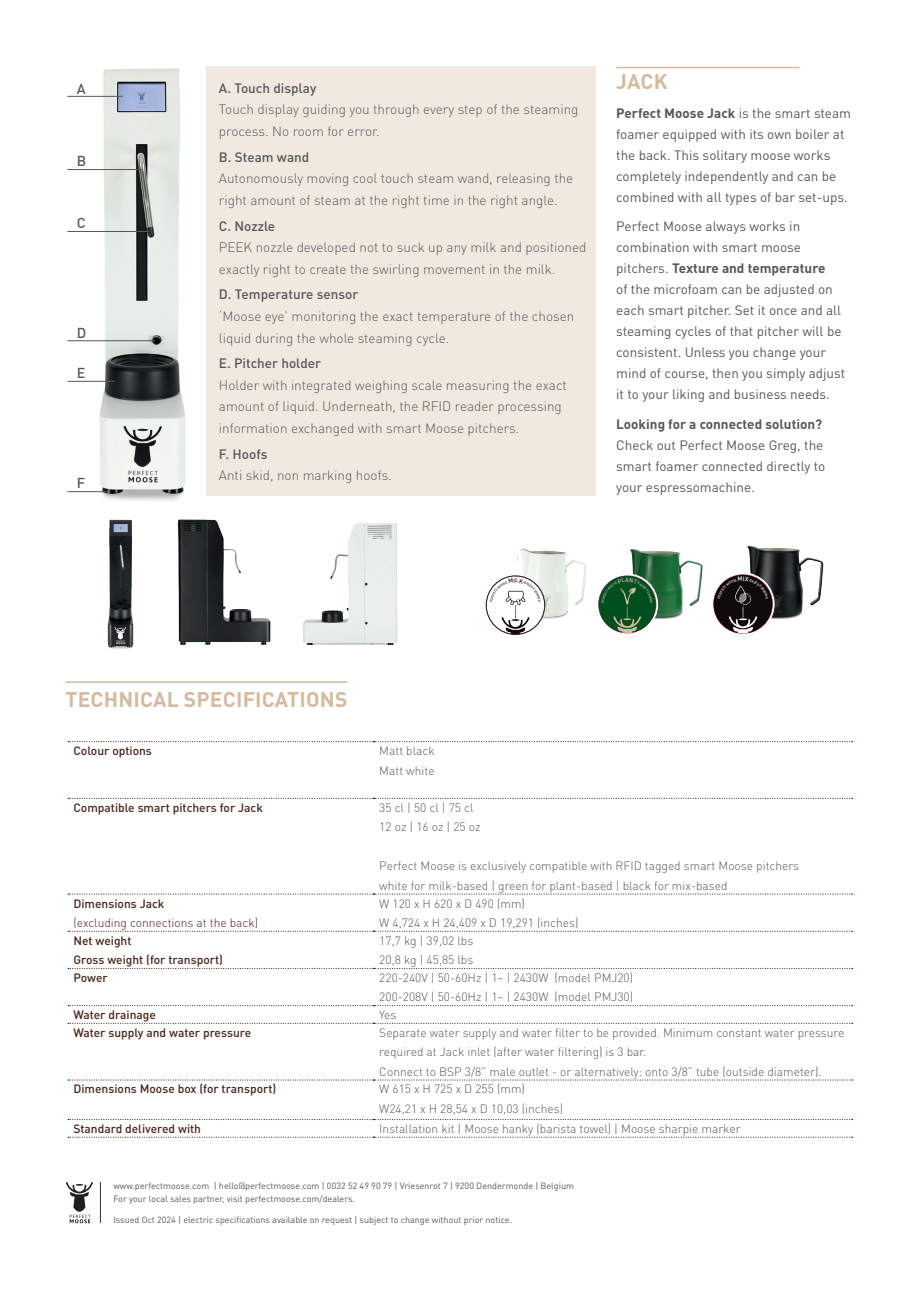
<style>
.page{position:relative;width:919px;height:1289px;background:#fff}
.page>*{position:absolute;margin:0;border:0;box-sizing:border-box;transform-origin:0 0}
.t1{font:700 21px "DINOT";letter-spacing:.01em;color:#d6baa0}
.t2{font:500 14.25px "DINOT";color:#57585a}
.t3{font:300 13.5px/21.6px "DINOT";color:#57585a}
.t4{font:13.5px/21px "DINOT";color:#57585a}
.t5{font:500 13.5px "DINOT";color:#57585a}
.t6{font:700 13.5px "DINOT";color:#57585a}
.t7{font:300 12px/19.5px "DINOT";color:#57585a}
.t8{font:500 12px/19.5px "DINOT";color:#492519}
.t9{font:300 12px "DINOT";color:#492519}
.t10{font:9px/13.5px "DINOT";color:#57585a}
.t11{font:500 6px "DINOT";color:#d6bba1}
.s1{font-weight:700}
</style>
<div class="page">
<svg style="left:68px;top:741px;width:784px;height:1px"></svg>
<svg style="left:68px;top:797px;width:784px;height:2px"></svg>
<svg style="left:68px;top:893px;width:784px;height:1px"></svg>
<svg style="left:68px;top:930px;width:784px;height:1px"></svg>
<svg style="left:68px;top:967px;width:784px;height:2px"></svg>
<svg style="left:68px;top:1005px;width:784px;height:1px"></svg>
<svg style="left:68px;top:1022px;width:784px;height:1px"></svg>
<svg style="left:68px;top:1079px;width:784px;height:1px"></svg>
<svg style="left:68px;top:1119px;width:784px;height:1px"></svg>
<svg style="left:68px;top:1136px;width:784px;height:1px"></svg>
<svg style="left:66px;top:1182px;width:27px;height:41px"></svg>
<hr style="left:100px;top:1181px;width:1px;height:41px;background:#492519">
<img style="left:517px;top:548px;width:70px;height:73px">
<svg style="left:486px;top:576px;width:58px;height:58px"></svg>
<div style="left:486px;top:575px;width:59px;height:59px;border:1px solid #231f20;border-radius:50%"></div>
<img style="left:747px;top:545px;width:77px;height:75px">
<svg style="left:713px;top:574px;width:59px;height:60px"></svg>
<div style="left:711px;top:572px;width:63px;height:63px;border:2px solid #fff;border-radius:50%"></div>
<img style="left:630px;top:548px;width:73px;height:71px">
<svg style="left:598px;top:575px;width:58px;height:58px"></svg>
<div style="left:596px;top:573px;width:62px;height:62px;border:2px solid #fff;border-radius:50%"></div>
<img style="left:67px;top:69px;width:119px;height:432px">
<div style="left:206px;top:67px;width:389px;height:429px;background:#f1e9e0"></div>
<hr style="left:616px;top:67px;width:183px;height:1px;background:#d6baa0">
<hr style="left:65px;top:681px;width:282px;height:1px;background:#d6baa0">
<hr style="left:67px;top:96px;width:56px;height:1px;background:#57585a">
<hr style="left:67px;top:340px;width:88px;height:1px;background:#57585a">
<hr style="left:67px;top:169px;width:73px;height:1px;background:#57585a">
<hr style="left:67px;top:381px;width:48px;height:1px;background:#57585a">
<hr style="left:67px;top:231px;width:82px;height:1px;background:#57585a">
<hr style="left:67px;top:491px;width:41px;height:1px;background:#57585a">
<img style="left:107px;top:519px;width:27px;height:130px">
<img style="left:177px;top:519px;width:94px;height:126px">
<img style="left:303px;top:523px;width:95px;height:121px">
<svg style="left:490px;top:578px;width:51px;height:56px"></svg>
<svg style="left:717px;top:576px;width:51px;height:58px"></svg>
<svg style="left:601px;top:577px;width:51px;height:56px"></svg>
<p class="t2" style="left:77px;top:79px;width:10px">A</p>
<p class="t2" style="left:77px;top:152px;width:11px">B</p>
<p class="t2" style="left:77px;top:213px;width:10px">C</p>
<p class="t2" style="left:77px;top:323px;width:11px">D</p>
<p class="t2" style="left:77px;top:363px;width:10px">E</p>
<p class="t2" style="left:77px;top:473px;width:10px">F</p>
<p class="t5" style="left:219px;top:79px;width:99px">A. Touch display</p>
<p class="t3" style="left:219px;top:98px;width:361px">Touch display guiding you through every step of the steaming process. No room for error.</p>
<p class="t5" style="left:219px;top:147px;width:92px">B. Steam wand</p>
<p class="t3" style="left:219px;top:167px;width:356px">Autonomously moving cool touch steam wand, releasing the right amount of steam at the right time in the right angle.</p>
<p class="t5" style="left:219px;top:216px;width:58px">C. Nozzle</p>
<p class="t3" style="left:219px;top:236px;width:369px">PEEK nozzle developed not to suck up any milk and positioned exactly right to create the swirling movement in the milk.</p>
<p class="t5" style="left:219px;top:285px;width:141px">D. Temperature sensor</p>
<p class="t3" style="left:219px;top:305px;width:357px">‘Moose eye’ monitoring the exact temperature of the chosen liquid during the whole steaming cycle.</p>
<p class="t5" style="left:219px;top:354px;width:104px">E. Pitcher holder</p>
<p class="t3" style="left:219px;top:373px;width:349px">Holder with integrated weighing scale measuring the exact amount of liquid. Underneath, the RFID reader processing information exchanged with smart Moose pitchers.</p>
<p class="t5" style="left:219px;top:445px;width:50px">F. Hoofs</p>
<p class="t3" style="left:219px;top:464px;width:174px">Anti skid, non marking hoofs.</p>
<h1 class="t1" style="left:616px;top:67px;width:53px">JACK</h1>
<p class="t4" style="left:616px;top:102px;width:236px"><span class="s1">Perfect Moose Jack</span> is the smart steam foamer equipped with its own boiler at the back. This solitary moose works completely independently and can be combined with all types of bar set-ups.</p>
<p class="t4" style="left:616px;top:215px;width:230px">Perfect Moose always works in combination with smart moose pitchers. <span class="s1">Texture and temperature<br></span>of the microfoam can be adjusted on each smart pitcher. Set it once and all steaming cycles of that pitcher will be consistent. Unless you change your mind of course, then you simply adjust it to your liking and business needs.</p>
<p class="t6" style="left:616px;top:415px;width:207px">Looking for a connected solution?</p>
<p class="t4" style="left:616px;top:434px;width:211px">Check out Perfect Moose Greg, the smart foamer connected directly to your espressomachine.</p>
<p class="t11" style="left:625px;top:575px;width:5px">A</p>
<h1 class="t1" style="left:65px;top:685px;width:283px">TECHNICAL SPECIFICATIONS</h1>
<p class="t8" style="left:73px;top:740px;width:80px">Colour options</p>
<p class="t7" style="left:379px;top:740px;width:57px">Matt black<br>Matt white</p>
<p class="t8" style="left:73px;top:797px;width:191px">Compatible smart pitchers for Jack</p>
<p class="t7" style="left:379px;top:797px;width:103px">35 cl | 50 cl | 75 cl<br>12 oz | 16 oz | 25 oz</p>
<p class="t7" style="left:379px;top:855px;width:421px">Perfect Moose is exclusively compatible with RFID tagged smart Moose pitchers white for milk-based | green for plant-based | black for mix-based</p>
<p class="t8" style="left:73px;top:892px;width:93px">Dimensions Jack</p>
<p class="t9" style="left:73px;top:914px;width:186px">(excluding connections at the back)</p>
<p class="t7" style="left:379px;top:892px;width:201px">W 120 x H 620 x D 490 (mm)<br>W 4,724 x H 24,409 x D 19,291 (inches)</p>
<p class="t8" style="left:73px;top:930px;width:151px">Net weight<br>Gross weight (for transport)</p>
<p class="t7" style="left:379px;top:930px;width:95px">17,7 kg | 39,02 lbs<br>20,8 kg | 45,85 lbs</p>
<p class="t8" style="left:73px;top:967px;width:36px">Power</p>
<p class="t7" style="left:379px;top:967px;width:255px">220-240V | 50-60Hz | 1~ | 2430W (model PMJ20)<br>200-208V | 50-60Hz | 1~ | 2430W (model PMJ30)</p>
<p class="t8" style="left:73px;top:1004px;width:84px">Water drainage</p>
<p class="t7" style="left:379px;top:1004px;width:19px">Yes</p>
<p class="t8" style="left:73px;top:1022px;width:179px">Water supply and water pressure</p>
<p class="t7" style="left:379px;top:1022px;width:466px">Separate water supply and water filter to be provided. Minimum constant water pressure required at Jack inlet (after water filtering) is 3 bar.<br>Connect to BSP 3/8” male outlet - or alternatively: onto 3/8” tube (outside diameter).</p>
<p class="t8" style="left:73px;top:1078px;width:204px">Dimensions Moose box (for transport)</p>
<p class="t7" style="left:379px;top:1078px;width:185px">W 615 x H 725 x D 255 (mm)<br>W24,21 x H 28,54 x D 10,03 (inches)</p>
<p class="t8" style="left:73px;top:1118px;width:129px">Standard delivered with</p>
<p class="t7" style="left:379px;top:1118px;width:363px">Installation kit | Moose hanky (barista towel) | Moose sharpie marker</p>
<p class="t10" style="left:113px;top:1178px;width:462px">www.perfectmoose.com | hello@perfectmoose.com | 0032 52 49 90 79 | Vriesenrot 7 | 9200 Dendermonde | Belgium<br>For your local sales partner, visit perfectmoose.com/dealers.</p>
<p class="t10" style="left:113px;top:1212px;width:400px">Issued Oct 2024 | electric specifications available on request | subject to change without prior notice.</p>
</div>
